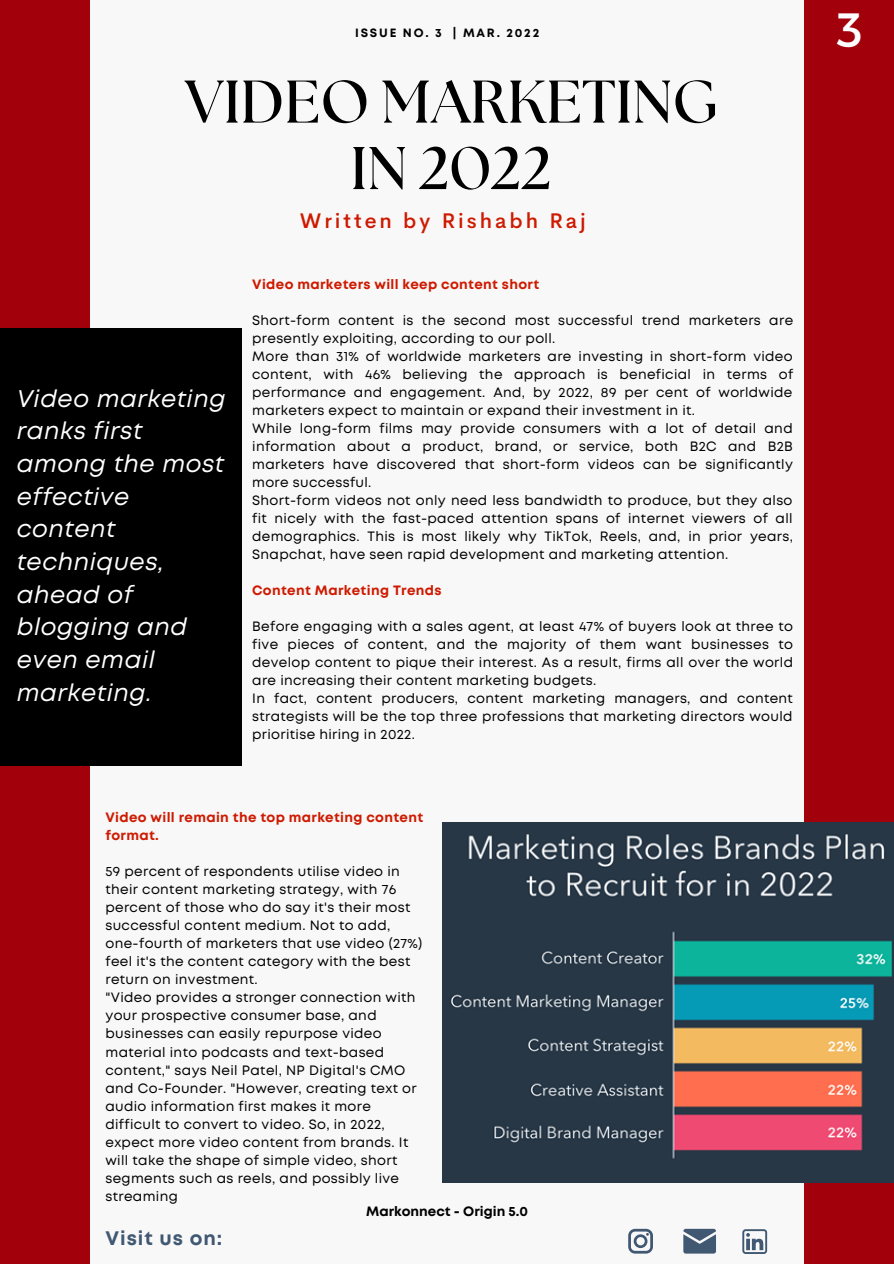
<style>
.page{position:relative;width:894px;height:1264px;background:#fff}
.page>*{position:absolute;margin:0;border:0;box-sizing:border-box;transform-origin:0 0}
.t1{font:700 60px/66.4px "The Seasons";color:#000;text-align:center}
.t2{font:48px "Montserrat";color:#fff}
.t3{font:italic 24px/32.7px "Mont";letter-spacing:.025em;color:#fff}
.t4{font:500 21px "Cerebri Sans";letter-spacing:.14em;color:#ce1a00}
.t5{font:700 19.5px "Mont";letter-spacing:.05em;color:#415872}
.t6{font:13.5px/18px "Mont";letter-spacing:.025em;color:#000;text-align:justify}
.t7{font:700 13.5px/18px "Mont";letter-spacing:.025em;color:#ce1a00}
.t8{font:700 13.5px "Mont";color:#000}
.t9{font:700 12px "Mont";letter-spacing:.15em;color:#000}
</style>
<div class="page">
<div style="left:0;top:0;width:893px;height:1263px;background:#f8f8f8"></div>
<div style="left:804px;top:0;width:89px;height:1263px;background:#a2000a"></div>
<img style="left:443px;top:822px;width:450px;height:360px">
<svg style="left:683px;top:1228px;width:32px;height:25px"></svg>
<svg style="left:628px;top:1228px;width:24px;height:25px"></svg>
<svg style="left:742px;top:1229px;width:25px;height:24px"></svg>
<div style="left:0;top:0;width:89px;height:1263px;background:#a2000a"></div>
<div style="left:0;top:329px;width:242px;height:436px;background:#000"></div>
<p class="t9" style="left:355px;top:28px;width:185px">ISSUE NO. 3 | MAR. 2022</p>
<p class="t1" style="left:185px;top:71px;width:534px">VIDEO MARKETING<br>IN 2022</p>
<p class="t4" style="left:300px;top:207px;width:287px">Written by Rishabh Raj</p>
<p class="t3" style="left:17px;top:384px;width:210px">Video marketing ranks first among the most effective content techniques, ahead of blogging and even email marketing.</p>
<p class="t7" style="left:252px;top:276px;width:288px">Video marketers will keep content short</p>
<p class="t6" style="left:252px;top:312px;width:542px">Short-form content is the second most successful trend marketers are presently exploiting, according to our poll.</p>
<p class="t6" style="left:252px;top:348px;width:542px">More than 31% of worldwide marketers are investing in short-form video content, with 46% believing the approach is beneficial in terms of performance and engagement. And, by 2022, 89 per cent of worldwide marketers expect to maintain or expand their investment in it.</p>
<p class="t6" style="left:252px;top:420px;width:542px">While long-form films may provide consumers with a lot of detail and information about a product, brand, or service, both B2C and B2B marketers have discovered that short-form videos can be significantly more successful.</p>
<p class="t6" style="left:252px;top:492px;width:542px">Short-form videos not only need less bandwidth to produce, but they also fit nicely with the fast-paced attention spans of internet viewers of all demographics. This is most likely why TikTok, Reels, and, in prior years, Snapchat, have seen rapid development and marketing attention.</p>
<p class="t7" style="left:252px;top:582px;width:191px">Content Marketing Trends</p>
<p class="t6" style="left:252px;top:618px;width:542px">Before engaging with a sales agent, at least 47% of buyers look at three to five pieces of content, and the majority of them want businesses to develop content to pique their interest. As a result, firms all over the world are increasing their content marketing budgets.</p>
<p class="t6" style="left:252px;top:690px;width:542px">In fact, content producers, content marketing managers, and content strategists will be the top three professions that marketing directors would prioritise hiring in 2022.</p>
<p class="t7" style="left:105px;top:809px;width:319px">Video will remain the top marketing content format.</p>
<p class="t6" style="left:105px;top:863px;width:318px;text-align:left">59 percent of respondents utilise video in their content marketing strategy, with 76 percent of those who do say it's their most successful content medium. Not to add, one-fourth of marketers that use video (27%) feel it's the content category with the best return on investment.</p>
<p class="t6" style="left:105px;top:989px;width:313px;text-align:left">"Video provides a stronger connection with your prospective consumer base, and businesses can easily repurpose video material into podcasts and text-based content," says Neil Patel, NP Digital's CMO and Co-Founder. "However, creating text or audio information first makes it more difficult to convert to video. So, in 2022, expect more video content from brands. It will take the shape of simple video, short segments such as reels, and possibly live streaming</p>
<p class="t5" style="left:105px;top:1231px;width:118px">Visit us on:</p>
<p class="t8" style="left:366px;top:1206px;width:163px">Markonnect - Origin 5.0</p>
<p class="t2" style="left:836px;top:-2px;width:27px">3</p>
</div>
